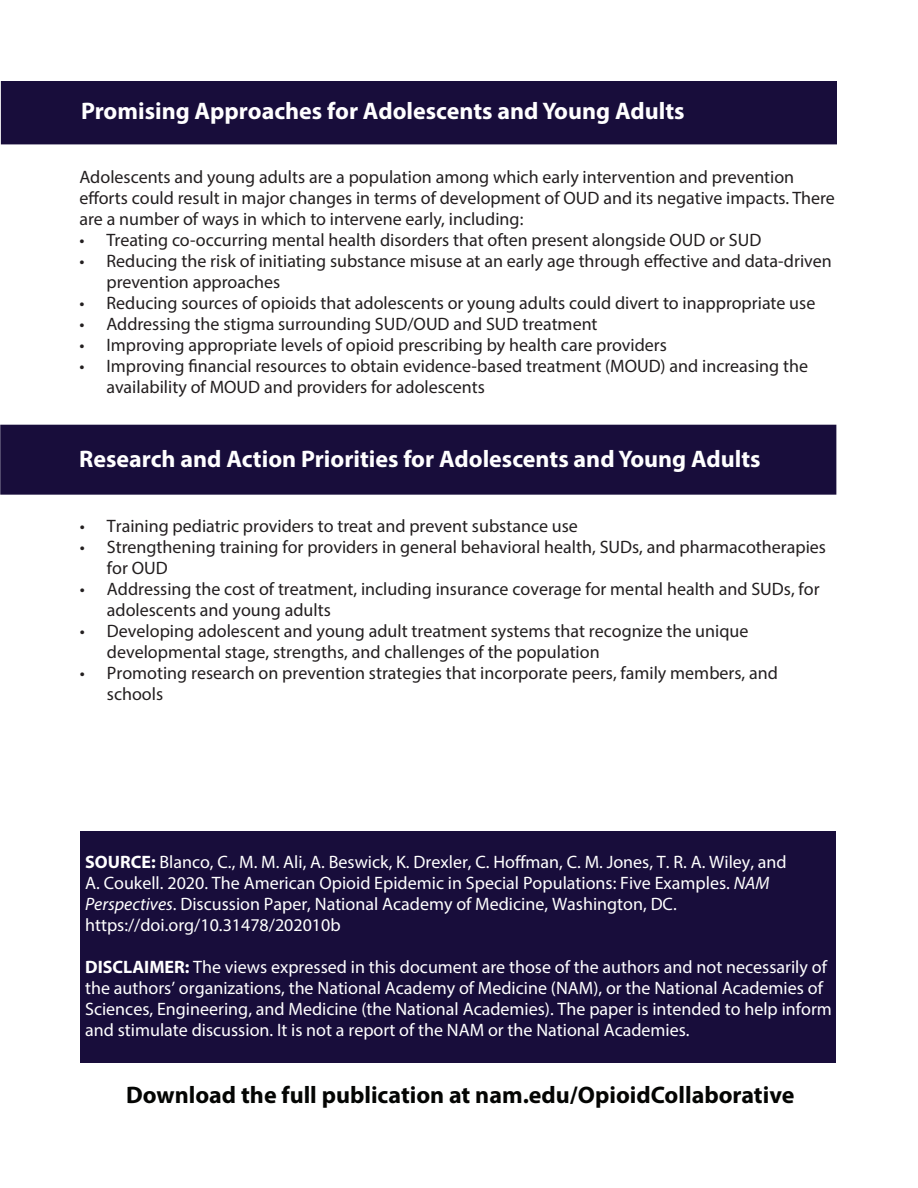
<style>
.page{position:relative;width:918px;height:1188px;background:#fff}
.page>*{position:absolute;margin:0;border:0;box-sizing:border-box;transform-origin:0 0}
.t1{font:700 24px "Myriad Pro";color:#fff}
.t2{font:700 24px "Myriad Pro";color:#040503}
.t3{font:18px/21px "Myriad Pro";color:#231f20}
.t4{font:18px/21px "Myriad Pro";color:#fff}
.s1{font-weight:700}
.s2{font-style:italic}
</style>
<div class="page">
<div style="left:1px;top:425px;width:835px;height:69px;background:#180d3b"></div>
<div style="left:0;top:425px;width:836px;height:70px;border:2px solid #180d3b"></div>
<div style="left:80px;top:832px;width:756px;height:231px;background:#180d3b"></div>
<div style="left:2px;top:82px;width:834px;height:62px;background:#180d3b"></div>
<div style="left:1px;top:81px;width:836px;height:63px;border:2px solid #180d3b"></div>
<p class="t1" style="left:81px;top:95px;width:605px">Promising Approaches for Adolescents and Young Adults</p>
<p class="t3" style="left:80px;top:167px;width:757px">Adolescents and young adults are a population among which early intervention and prevention efforts could result in major changes in terms of development of OUD and its negative impacts. There are a number of ways in which to intervene early, including:</p>
<p class="t3" style="left:80px;top:230px;width:683px">• Treating co-occurring mental health disorders that often present alongside OUD or SUD</p>
<p class="t3" style="left:106px;top:251px;width:727px;text-indent:-27px">• Reducing the risk of initiating substance misuse at an early age through effective and data-driven prevention approaches</p>
<p class="t3" style="left:80px;top:293px;width:737px">• Reducing sources of opioids that adolescents or young adults could divert to inappropriate use</p>
<p class="t3" style="left:80px;top:314px;width:520px">• Addressing the stigma surrounding SUD/OUD and SUD treatment</p>
<p class="t3" style="left:80px;top:335px;width:589px">• Improving appropriate levels of opioid prescribing by health care providers</p>
<p class="t3" style="left:106px;top:356px;width:703px;text-indent:-27px">• Improving financial resources to obtain evidence-based treatment (MOUD) and increasing the availability of MOUD and providers for adolescents</p>
<p class="t1" style="left:79px;top:443px;width:683px">Research and Action Priorities for Adolescents and Young Adults</p>
<p class="t3" style="left:80px;top:515px;width:500px">• Training pediatric providers to treat and prevent substance use</p>
<p class="t3" style="left:107px;top:536px;width:721px;text-indent:-27px">• Strengthening training for providers in general behavioral health, SUDs, and pharmacotherapies for OUD</p>
<p class="t3" style="left:107px;top:578px;width:714px;text-indent:-27px">• Addressing the cost of treatment, including insurance coverage for mental health and SUDs, for adolescents and young adults</p>
<p class="t3" style="left:107px;top:620px;width:643px;text-indent:-27px">• Developing adolescent and young adult treatment systems that recognize the unique developmental stage, strengths, and challenges of the population</p>
<p class="t3" style="left:107px;top:662px;width:673px;text-indent:-27px">• Promoting research on prevention strategies that incorporate peers, family members, and schools</p>
<p class="t4" style="left:85px;top:851px;width:703px"><span class="s1">SOURCE:</span> Blanco, C., M. M. Ali, A. Beswick, K. Drexler, C. Hoffman, C. M. Jones, T. R. A. Wiley, and</p>
<p class="t4" style="left:85px;top:872px;width:686px">A. Coukell. 2020. The American Opioid Epidemic in Special Populations: Five Examples. <span class="s2">NAM<br>Perspectives</span>. Discussion Paper, National Academy of Medicine, Washington, DC.</p>
<p class="t4" style="left:85px;top:914px;width:257px">https://doi.org/10.31478/202010b</p>
<p class="t4" style="left:85px;top:956px;width:743px"><span class="s1">DISCLAIMER:</span> The views expressed in this document are those of the authors and not necessarily of</p>
<p class="t4" style="left:85px;top:977px;width:739px">the authors’ organizations, the National Academy of Medicine (NAM), or the National Academies of</p>
<p class="t4" style="left:85px;top:998px;width:748px">Sciences, Engineering, and Medicine (the National Academies). The paper is intended to help inform and stimulate discussion. It is not a report of the NAM or the National Academies.</p>
<p class="t2" style="left:126px;top:1079px;width:670px">Download the full publication at nam.edu/OpioidCollaborative</p>
</div>
